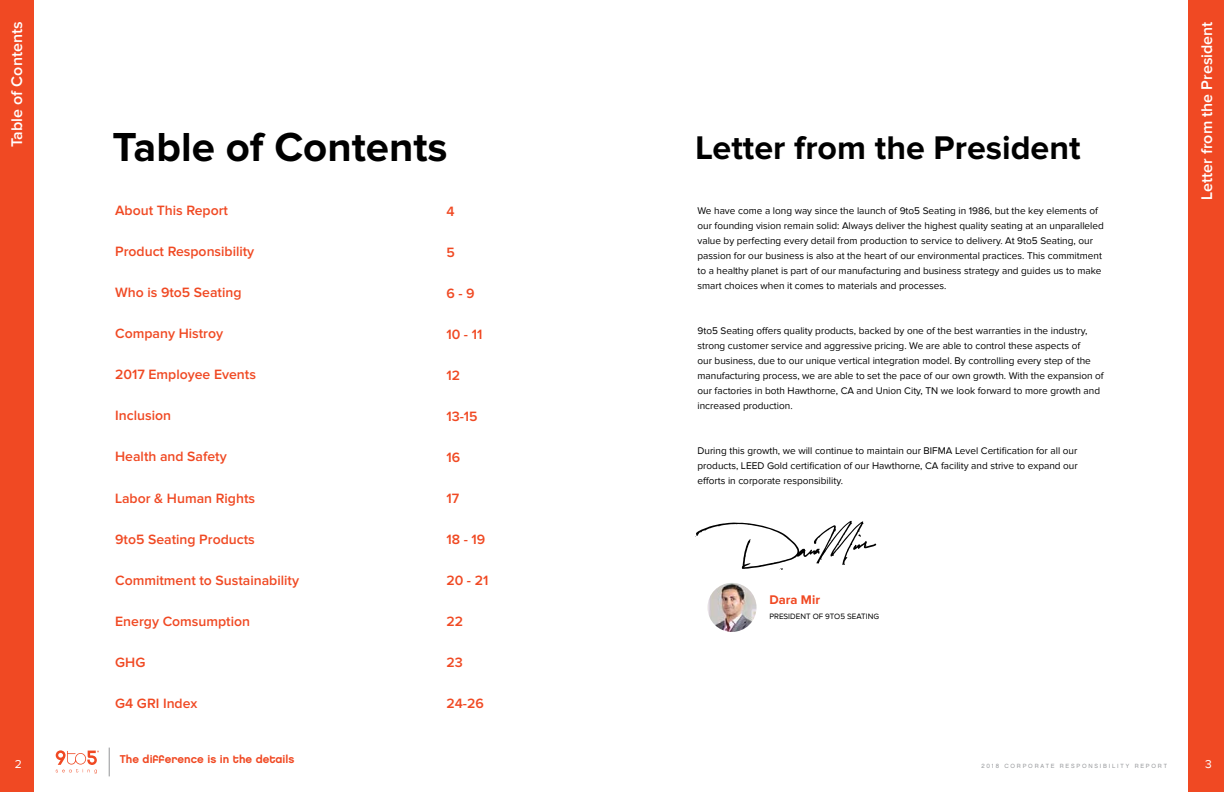
<style>
.page{position:relative;width:1224px;height:792px;background:#fff}
.page>*{position:absolute;margin:0;border:0;box-sizing:border-box;transform-origin:0 0}
.t1{font:700 42px "Proxima Nova";color:#000}
.t2{font:700 34px "Proxima Nova";color:#000}
.t3{font:600 16px "Proxima Nova";color:#fff}
.t4{font:600 14px "Proxima Nova";color:#f04923}
.t5{font:700 13px "Proxima Nova";color:#f04923}
.t6{font:12px "Proxima Nova";color:#fff}
.t7{font:11.3px "Chalet New York Nineteen Eighty";color:#f04923}
.t8{font:10px/15px "Proxima Nova";color:#000}
.t9{font:8px "Proxima Nova";color:#000}
.t10{font:6px "Chalet E London Eighty";letter-spacing:.3em;color:#939598}
</style>
<div class="page">
<svg style="left:56px;top:750px;width:43px;height:24px"></svg>
<svg style="left:109px;top:748px;width:1px;height:28px"></svg>
<div style="left:1188px;top:0;width:36px;height:792px;background:#f04923"></div>
<div style="left:0;top:0;width:34px;height:792px;background:#f04923"></div>
<img style="left:707px;top:583px;width:50px;height:49px;border-radius:25px">
<svg style="left:695px;top:521px;width:181px;height:49px"></svg>
<h3 class="t3" style="left:10px;top:147px;width:127px;rotate:-90deg">Table of Contents</h3>
<h3 class="t3" style="left:1199px;top:200px;width:179px;rotate:-90deg">Letter from the President</h3>
<h1 class="t1" style="left:112px;top:128px;width:337px">Table of Contents</h1>
<h2 class="t2" style="left:696px;top:132px;width:387px">Letter from the President</h2>
<h3 class="t4" style="left:115px;top:204px;width:114px">About This Report</h3>
<h3 class="t4" style="left:115px;top:245px;width:141px">Product Responsibility</h3>
<h3 class="t4" style="left:115px;top:286px;width:128px">Who is 9to5 Seating</h3>
<h3 class="t4" style="left:115px;top:327px;width:109px">Company Histroy</h3>
<h3 class="t4" style="left:115px;top:368px;width:142px">2017 Employee Events</h3>
<h3 class="t4" style="left:115px;top:409px;width:57px">Inclusion</h3>
<h3 class="t4" style="left:115px;top:450px;width:113px">Health and Safety</h3>
<h3 class="t4" style="left:115px;top:491px;width:141px">Labor &amp; Human Rights</h3>
<h3 class="t4" style="left:115px;top:532px;width:141px">9to5 Seating Products</h3>
<h3 class="t4" style="left:115px;top:573px;width:185px">Commitment to Sustainability</h3>
<h3 class="t4" style="left:115px;top:614px;width:136px">Energy Comsumption</h3>
<h3 class="t4" style="left:115px;top:655px;width:32px">GHG</h3>
<h3 class="t4" style="left:115px;top:696px;width:84px">G4 GRI Index</h3>
<h3 class="t4" style="left:446px;top:204px;width:10px">4</h3>
<h3 class="t4" style="left:446px;top:245px;width:10px">5</h3>
<h3 class="t4" style="left:446px;top:286px;width:30px">6 - 9</h3>
<h3 class="t4" style="left:446px;top:327px;width:38px">10 - 11</h3>
<h3 class="t4" style="left:446px;top:368px;width:15px">12</h3>
<h3 class="t4" style="left:446px;top:410px;width:33px">13-15</h3>
<h3 class="t4" style="left:446px;top:451px;width:15px">16</h3>
<h3 class="t4" style="left:446px;top:492px;width:14px">17</h3>
<h3 class="t4" style="left:446px;top:533px;width:40px">18 - 19</h3>
<h3 class="t4" style="left:446px;top:574px;width:44px">20 - 21</h3>
<h3 class="t4" style="left:446px;top:615px;width:18px">22</h3>
<h3 class="t4" style="left:446px;top:656px;width:18px">23</h3>
<h3 class="t4" style="left:446px;top:697px;width:39px">24-26</h3>
<p class="t8" style="left:698px;top:204px;width:408px">We have come a long way since the launch of 9to5 Seating in 1986, but the key elements of our founding vision remain solid: Always deliver the highest quality seating at an unparalleled value by perfecting every detail from production to service to delivery. At 9to5 Seating, our passion for our business is also at the heart of our environmental practices. This commitment to a healthy planet is part of our manufacturing and business strategy and guides us to make smart choices when it comes to materials and processes.</p>
<p class="t8" style="left:698px;top:324px;width:408px">9to5 Seating offers quality products, backed by one of the best warranties in the industry, strong customer service and aggressive pricing. We are able to control these aspects of<br>our business, due to our unique vertical integration model. By controlling every step of the manufacturing process, we are able to set the pace of our own growth. With the expansion of our factories in both Hawthorne, CA and Union City, TN we look forward to more growth and increased production.</p>
<p class="t8" style="left:698px;top:444px;width:382px;text-align:justify">During this growth, we will continue to maintain our BIFMA Level Certification for all our products, LEED Gold certification of our Hawthorne, CA facility and strive to expand our efforts in corporate responsibility.</p>
<h3 class="t5" style="left:770px;top:594px;width:52px">Dara Mir</h3>
<p class="t9" style="left:770px;top:612px;width:111px">PRESIDENT OF 9TO5 SEATING</p>
<p class="t7" style="left:120px;top:753px;width:176px">The difference is in the details</p>
<p class="t6" style="left:15px;top:757px;width:9px">2</p>
<p class="t10" style="left:981px;top:762px;width:187px">2018 CORPORATE RESPONSIBILITY REPORT</p>
<p class="t6" style="left:1205px;top:757px;width:8px">3</p>
</div>
